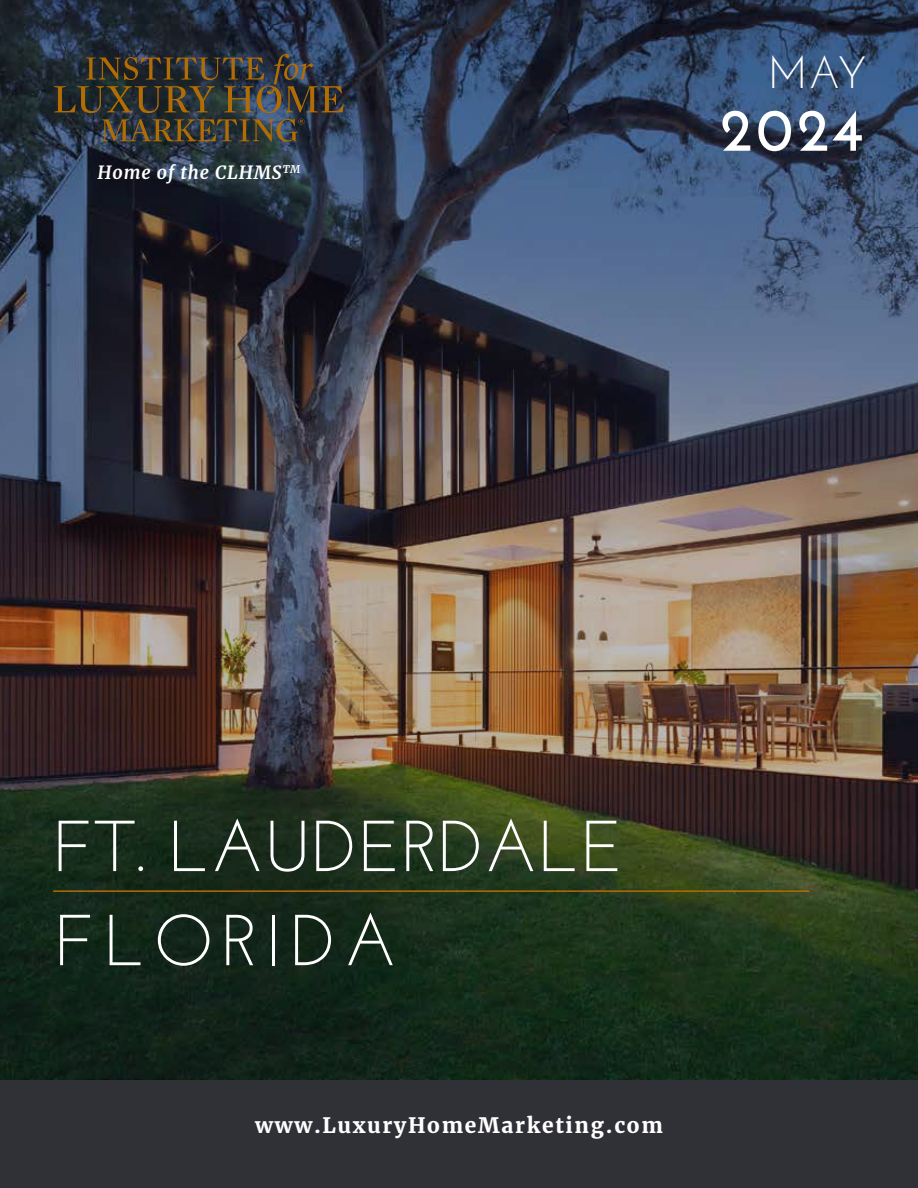
<style>
.page{position:relative;width:918px;height:1188px;background:#fff}
.page>*{position:absolute;margin:0;border:0;box-sizing:border-box;transform-origin:0 0}
.t1{font:72px/94.1px "Josefin Sans";color:#fff}
.t2{font:600 60px "Josefin Sans";color:#fff}
.t3{font:300 45px "Josefin Sans";color:#fff}
.t4{font:700 21px "Merriweather";letter-spacing:.08em;color:#fff}
.t5{font:italic 700 18px "Merriweather";letter-spacing:.05em;color:#fff}
</style>
<div class="page">
<img style="left:0;top:0;width:918px;height:1079px">
<div style="left:0;top:1080px;width:918px;height:108px;background:#303037"></div>
<svg style="left:54px;top:54px;width:290px;height:88px;background:#3e3b34"></svg>
<hr style="left:53px;top:890px;width:756px;height:2px;background:#b16d03">
<p class="t5" style="left:98px;top:161px;width:204px">Home of the CLHMS<sup>TM</sup></p>
<h3 class="t3" style="left:767px;top:45px;width:100px">MAY</h3>
<h2 class="t2" style="left:720px;top:92px;width:146px">2024</h2>
<h1 class="t1" style="left:52px;top:798px;width:573px">FT. LAUDERDALE<br>FLORIDA</h1>
<p class="t4" style="left:255px;top:1112px;width:409px">www.LuxuryHomeMarketing.com</p>
</div>
